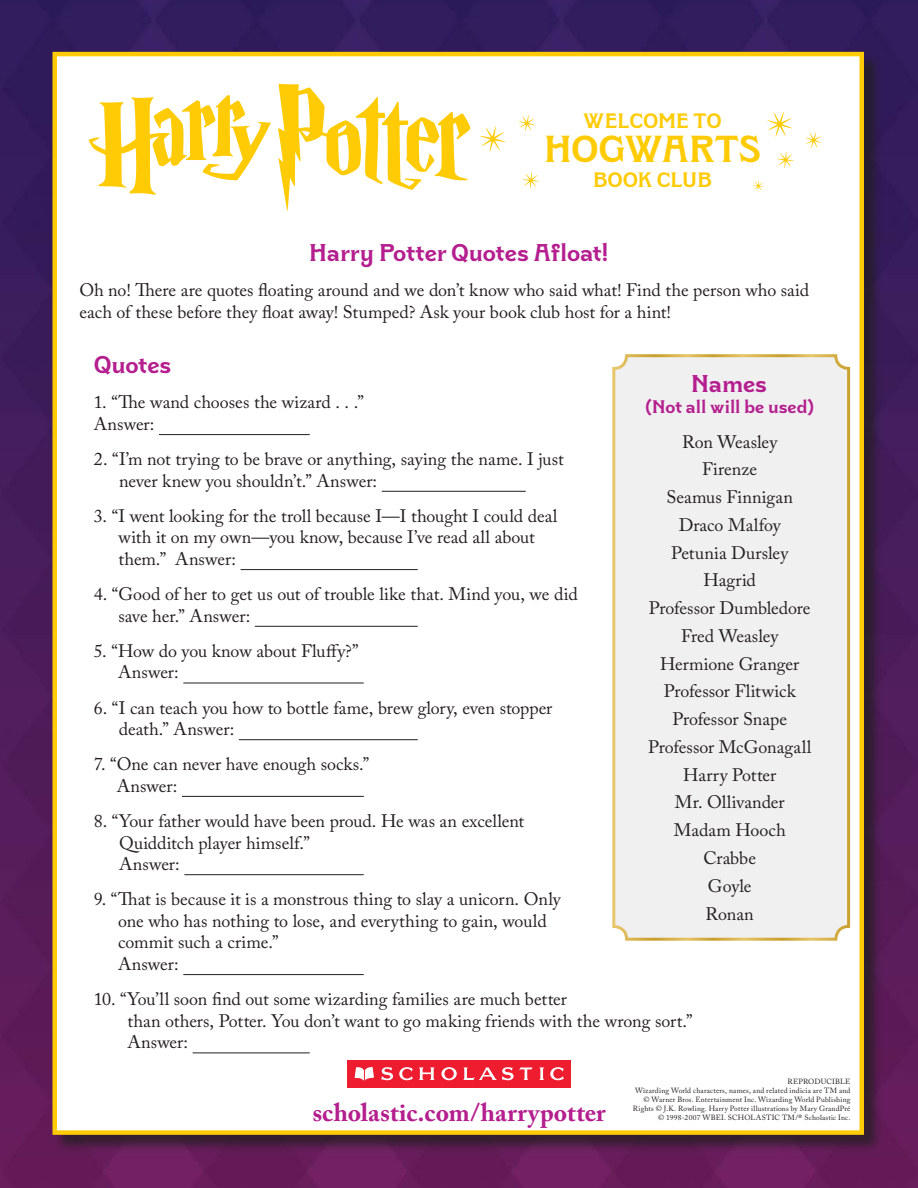
<style>
.page{position:relative;width:918px;height:1188px;background:#fff}
.page>*{position:absolute;margin:0;border:0;box-sizing:border-box;transform-origin:0 0}
.t1{font:600 37.2px "Clockmaker";letter-spacing:-.005em;color:#ffcb05}
.t2{font:700 25.5px "Adobe Caslon Pro";color:#b41e8e}
.t3{font:600 24px "Clockmaker";letter-spacing:-.005em;color:#b41e8e}
.t4{font:600 20.7px "Clockmaker";color:#ffcb05}
.t5{font:18px/27.8px "Adobe Caslon Pro";color:#231f20}
.t6{font:600 18px "Clockmaker";letter-spacing:-.005em;color:#b41e8e}
.t7{font:7.5px/9px "Adobe Caslon Pro";letter-spacing:.025em;color:#231f20;text-align:right}
</style>
<div class="page">
<img style="left:0;top:0;width:918px;height:1188px">
<div style="left:53px;top:53px;width:829px;height:1100px;background:#231f20;opacity:.75"></div>
<div style="left:52px;top:52px;width:812px;height:1083px;background:#fff;border:4px solid #ffcb05"></div>
<svg style="left:522px;top:172px;width:18px;height:17px"></svg>
<svg style="left:767px;top:111px;width:26px;height:26px"></svg>
<svg style="left:805px;top:132px;width:17px;height:17px"></svg>
<svg style="left:480px;top:126px;width:26px;height:26px"></svg>
<svg style="left:518px;top:115px;width:17px;height:17px"></svg>
<svg style="left:753px;top:180px;width:11px;height:12px"></svg>
<svg style="left:777px;top:151px;width:17px;height:18px"></svg>
<div style="left:347px;top:1060px;width:224px;height:27px;background:#ed1c2f"></div>
<svg style="left:355px;top:1067px;width:19px;height:14px"></svg>
<svg style="left:382px;top:1067px;width:182px;height:13px"></svg>
<svg style="left:278px;top:84px;width:192px;height:127px"></svg>
<svg style="left:89px;top:95px;width:182px;height:100px"></svg>
<hr style="left:159px;top:434px;width:151px;height:1px;background:#231f20">
<hr style="left:382px;top:491px;width:144px;height:1px;background:#231f20">
<hr style="left:241px;top:569px;width:177px;height:1px;background:#231f20">
<hr style="left:255px;top:626px;width:163px;height:1px;background:#231f20">
<hr style="left:183px;top:683px;width:181px;height:1px;background:#231f20">
<hr style="left:239px;top:739px;width:179px;height:1px;background:#231f20">
<hr style="left:182px;top:796px;width:182px;height:1px;background:#231f20">
<hr style="left:184px;top:874px;width:180px;height:1px;background:#231f20">
<hr style="left:183px;top:974px;width:181px;height:1px;background:#231f20">
<hr style="left:193px;top:1052px;width:117px;height:1px;background:#231f20">
<div style="left:614px;top:356px;width:235px;height:583px;background:#f0f0f1;border-radius:13px"></div>
<div style="left:612px;top:354px;width:238px;height:587px;border:3px solid #fff;border-radius:13px"></div>
<p class="t4" style="left:583px;top:107px;width:140px">WELCOME TO</p>
<h1 class="t1" style="left:544px;top:124px;width:218px">HOGWARTS</h1>
<p class="t4" style="left:593px;top:165px;width:120px">BOOK CLUB</p>
<h3 class="t3" style="left:309px;top:236px;width:301px">Harry Potter Quotes Afloat!</h3>
<p class="t5" style="left:80px;top:279px;width:731px;line-height:21.6px">Oh no! There are quotes floating around and we don’t know who said what! Find the person who said each of these before they float away! Stumped? Ask your book club host for a hint!</p>
<h3 class="t3" style="left:94px;top:349px;width:79px">Quotes</h3>
<p class="t5" style="left:94px;top:391px;width:272px;line-height:21.6px">1. “The wand chooses the wizard . . .”<br>Answer:</p>
<p class="t5" style="left:119px;top:448px;width:446px;line-height:21.6px;text-indent:-25px">2. “I’m not trying to be brave or anything, saying the name. I just never knew you shouldn’t.” Answer:</p>
<p class="t5" style="left:119px;top:505px;width:441px;line-height:21.6px;text-indent:-25px">3. “I went looking for the troll because I—I thought I could deal with it on my own—you know, because I’ve read all about them.” Answer:</p>
<p class="t5" style="left:118px;top:583px;width:461px;line-height:21.6px;text-indent:-25px">4. “Good of her to get us out of trouble like that. Mind you, we did save her.” Answer:</p>
<p class="t5" style="left:118px;top:640px;width:242px;line-height:21.6px;text-indent:-24px">5. “How do you know about Fluffy?”<br>Answer:</p>
<p class="t5" style="left:119px;top:697px;width:435px;line-height:21.6px;text-indent:-25px">6. “I can teach you how to bottle fame, brew glory, even stopper death.” Answer:</p>
<p class="t5" style="left:117px;top:753px;width:254px;line-height:21.6px;text-indent:-23px">7. “One can never have enough socks.”<br>Answer:</p>
<p class="t5" style="left:119px;top:810px;width:407px;line-height:21.6px;text-indent:-25px">8. “Your father would have been proud. He was an excellent<br>Quidditch player himself.”<br>Answer:</p>
<p class="t5" style="left:118px;top:888px;width:444px;line-height:21.6px;text-indent:-24px">9. “That is because it is a monstrous thing to slay a unicorn. Only one who has nothing to lose, and everything to gain, would commit such a crime.”<br>Answer:</p>
<p class="t5" style="left:127px;top:988px;width:567px;line-height:21.6px;text-indent:-34px">10. “You’ll soon find out some wizarding families are much better<br>than others, Potter. You don’t want to go making friends with the wrong sort.”<br>Answer:</p>
<h3 class="t3" style="left:691px;top:367px;width:77px">Names</h3>
<p class="t6" style="left:645px;top:395px;width:170px">(Not all will be used)</p>
<p class="t5" style="left:648px;top:428px;width:165px;text-align:center">Ron Weasley<br>Firenze<br>Seamus Finnigan<br>Draco Malfoy<br>Petunia Dursley<br>Hagrid<br>Professor Dumbledore<br>Fred Weasley<br>Hermione Granger<br>Professor Flitwick<br>Professor Snape<br>Professor McGonagall<br>Harry Potter<br>Mr. Ollivander<br>Madam Hooch<br>Crabbe<br>Goyle<br>Ronan</p>
<h2 class="t2" style="left:312px;top:1097px;width:295px">scholastic.com/harrypotter</h2>
<p class="t7" style="left:633px;top:1077px;width:219px">REPRODUCIBLE<br>Wizarding World characters, names, and related indicia are TM and © Warner Bros. Entertainment Inc. Wizarding World Publishing Rights © J.K. Rowling. Harry Potter illustrations by Mary GrandPré</p>
<p class="t7" style="left:658px;top:1113px;width:194px">© 1998-2007 WBEI. SCHOLASTIC TM/® Scholastic Inc.</p>
</div>
